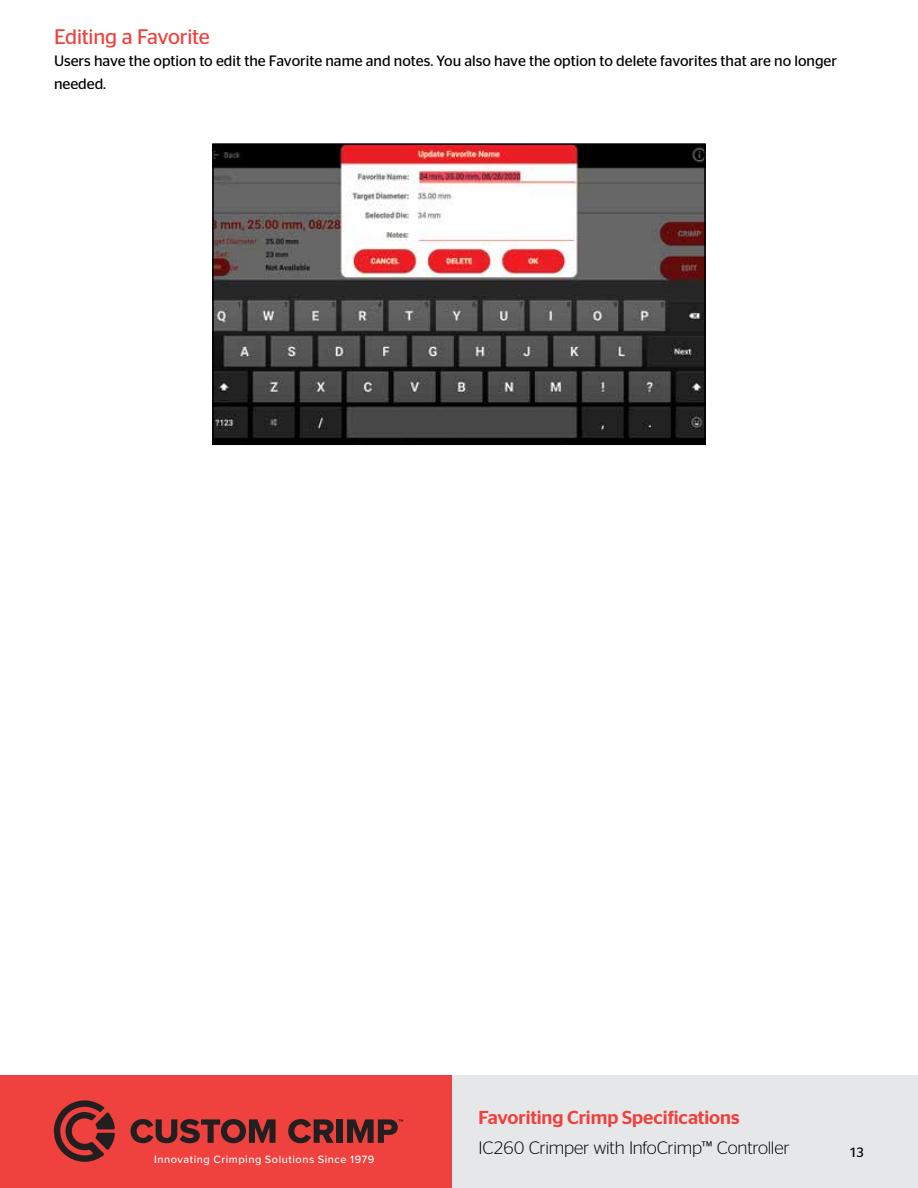
<style>
.page{position:relative;width:918px;height:1188px;background:#fff}
.page>*{position:absolute;margin:0;border:0;box-sizing:border-box;transform-origin:0 0}
.t1{font:21px "Continental Stag Sans";letter-spacing:-.015em;color:#ef413d}
.t2{font:500 18.75px "Continental Stag Sans";color:#ef413d}
.t3{font:300 18px "Continental Stag Sans";letter-spacing:-.015em;color:#000}
.t4{font:15px/22.5px "Continental Stag Sans";color:#000}
.t5{font:13.5px "Continental Stag Sans";color:#000}
.t6{font:500 10.95px "Proxima Nova";letter-spacing:.045em;color:#fff}
</style>
<div class="page">
<div style="left:256px;top:1076px;width:662px;height:112px;background:#e6e7e8"></div>
<div style="left:0;top:1076px;width:451px;height:112px;background:#ef413d"></div>
<svg style="left:53px;top:1100px;width:62px;height:62px"></svg>
<svg style="left:131px;top:1119px;width:145px;height:24px"></svg>
<svg style="left:288px;top:1119px;width:46px;height:24px"></svg>
<div style="left:337px;top:1119px;width:6px;height:24px;background:#231f20"></div>
<svg style="left:347px;top:1119px;width:56px;height:24px"></svg>
<img style="left:215px;top:146px;width:488px;height:296px">
<div style="left:212px;top:143px;width:494px;height:302px;border:2px solid #000"></div>
<h1 class="t1" style="left:54px;top:25px;width:157px">Editing a Favorite</h1>
<p class="t4" style="left:54px;top:50px;width:785px">Users have the option to edit the Favorite name and notes. You also have the option to delete favorites that are no longer needed.</p>
<p class="t6" style="left:154px;top:1151px;width:222px">Innovating Crimping Solutions Since 1979</p>
<p class="t2" style="left:478px;top:1106px;width:263px">Favoriting Crimp Specifications</p>
<p class="t3" style="left:478px;top:1138px;width:313px">IC260 Crimper with InfoCrimp™ Controller</p>
<p class="t5" style="left:849px;top:1145px;width:17px">13</p>
</div>
